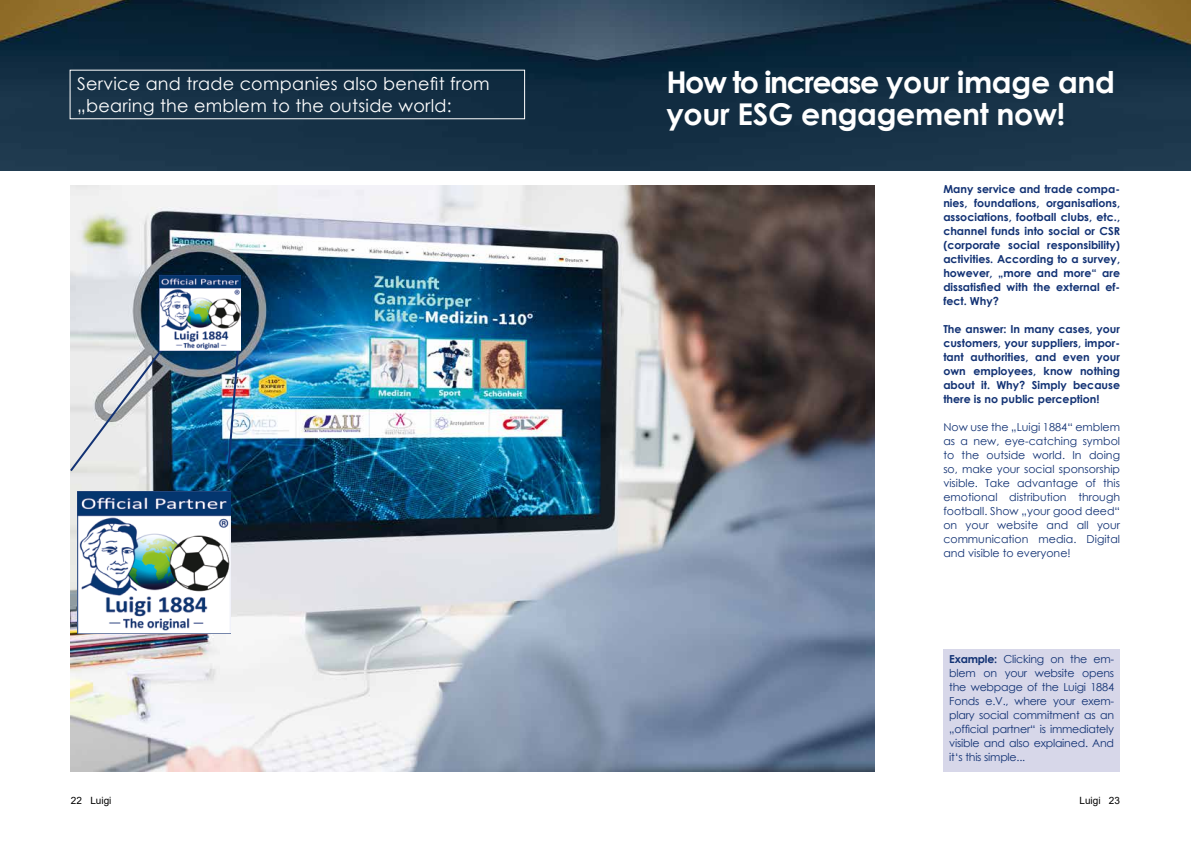
<style>
.page{position:relative;width:1191px;height:842px;background:#fff}
.page>*{position:absolute;margin:0;border:0;box-sizing:border-box;transform-origin:0 0}
.t1{font:700 30px/32px "Century Gothic";letter-spacing:-.01em;color:#fff}
.t2{font:17.6px/21.1px "Century Gothic";letter-spacing:.015em;color:#fff}
.t3{font:11px/14px "Century Gothic";letter-spacing:-.01em;color:#123274;text-align:justify}
.t4{font:700 11px/14px "Century Gothic";color:#123274;text-align:justify}
.t5{font:10px "Arial";color:#000}
.s1{font-weight:700}
</style>
<div class="page">
<div style="left:943px;top:649px;width:177px;height:122px;background:#d7d7e9"></div>
<img style="left:71px;top:186px;width:803px;height:585px">
<svg style="left:70px;top:343px;width:97px;height:130px;background:#bfc2c5"></svg>
<img style="left:226px;top:351px;width:14px;height:120px">
<img style="left:77px;top:491px;width:153px;height:143px">
<img style="left:0;top:0;width:1191px;height:170px">
<img style="left:160px;top:275px;width:81px;height:76px">
<h2 class="t2" style="left:77px;top:73px;width:414px">Service and trade companies also benefit from „bearing the emblem to the outside world:</h2>
<h1 class="t1" style="left:666px;top:65px;width:450px">How to increase your image and your ESG engagement now!</h1>
<p class="t4" style="left:943px;top:181px;width:178px">Many service and trade compa&shy;nies, foundations, organisations, associations, football clubs, etc., channel funds into social or CSR (corporate social responsibility) activities. According to a survey, however, „more and more“ are dissatisfied with the external ef&shy;fect. Why?</p>
<p class="t4" style="left:943px;top:321px;width:178px">The answer: In many cases, your customers, your suppliers, impor&shy;tant authorities, and even your own employees, know nothing about it. Why? Simply because there is no public perception!</p>
<p class="t3" style="left:943px;top:419px;width:178px">Now use the „Luigi 1884“ emblem as a new, eye-catching symbol to the outside world. In doing so, make your social sponsorship visible. Take advantage of this emotional distribution through football. Show „your good deed“ on your website and all your communication media. Digital and visible to everyone!</p>
<p class="t3" style="left:949px;top:652px;width:166px"><span class="s1">Example:</span> Clicking on the em&shy;blem on your website opens the webpage of the Luigi 1884<br>Fonds e.V., where your exem&shy;plary social commitment as an „official partner“ is immediately visible and also explained. And it‘s this simple...</p>
<p class="t5" style="left:71px;top:794px;width:42px">22 Luigi</p>
<p class="t5" style="left:1079px;top:794px;width:42px">Luigi 23</p>
</div>
